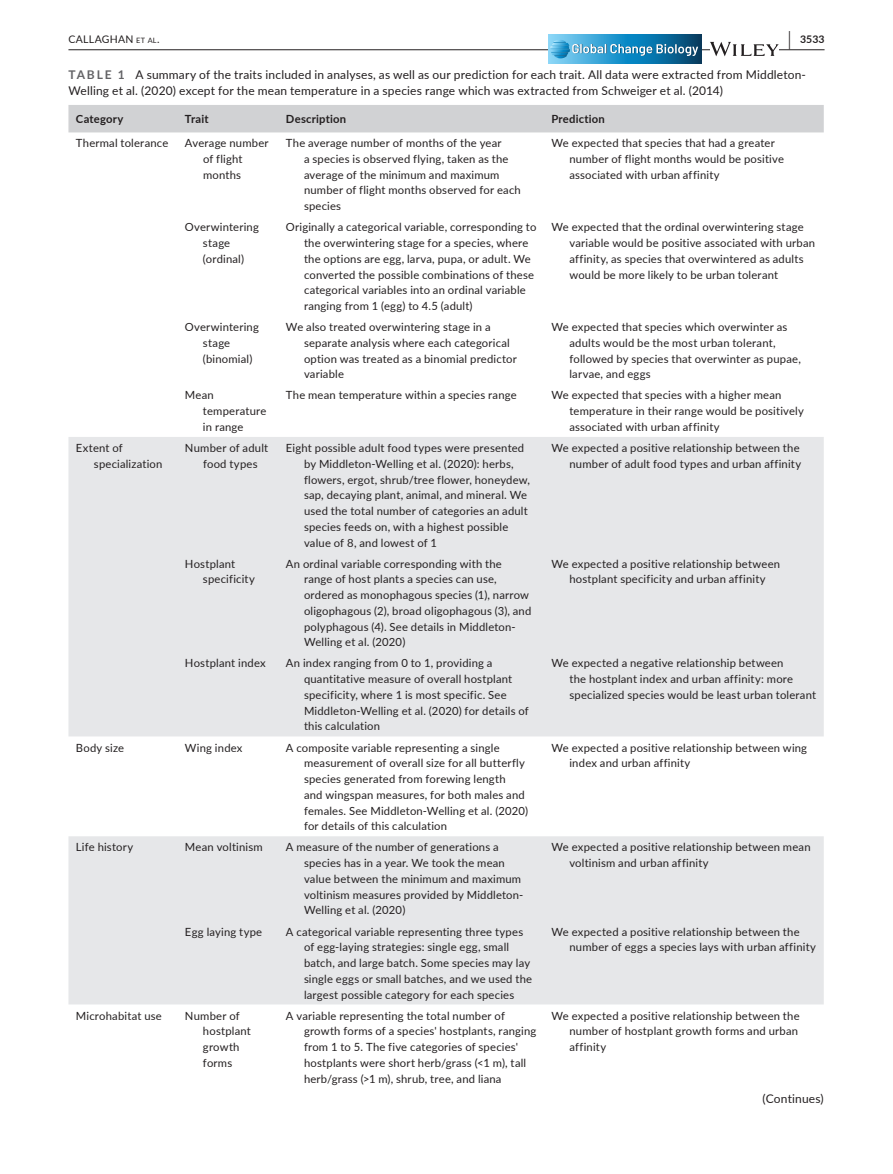
<style>
.page{position:relative;width:893px;height:1174px;background:#fff}
.page>*{position:absolute;margin:0;border:0;box-sizing:border-box;transform-origin:0 0}
.t1{font:12px/16.5px "Lato";letter-spacing:.015em;color:#231f20}
.t2{font:11.25px/15.8px "Lato";letter-spacing:.015em;color:#231f20}
.t3{font:700 11.25px "Lato";letter-spacing:.015em;color:#231f20}
.t4{font:10.5px "Lato";letter-spacing:.025em;color:#231f20}
.t5{font:700 10.5px "Lato";color:#231f20}
.s1{font-size:7.35px}
.s2{font-size:19.5px}
.s3{font-weight:700;color:#636366}
</style>
<div class="page">
<hr style="left:68px;top:49px;width:756px;height:1px;background:#231f20">
<svg style="left:548px;top:34px;width:153px;height:30px;background:#2b8dbd"></svg>
<svg style="left:550px;top:40px;width:149px;height:18px;background:#4999c2"></svg>
<svg style="left:710px;top:42px;width:69px;height:14px"></svg>
<div style="left:68px;top:105px;width:756px;height:27px;background:#d1d2d4"></div>
<svg style="left:68px;top:437px;width:756px;height:567px;fill:#e6e7e9"></svg>
<p class="t4" style="left:68px;top:31px;width:93px">CALLAGHAN <span class="s1">et al</span>.</p>
<p class="t5" style="left:789px;top:31px;width:37px"><span class="s2">|</span> 3533</p>
<p class="t1" style="left:68px;top:66px;width:739px"><span class="s3">TABLE 1</span> A summary of the traits included in analyses, as well as our prediction for each trait. All data were extracted from Middleton-<br>Welling et al. (2020) except for the mean temperature in a species range which was extracted from Schweiger et al. (2014)</p>
<p class="t3" style="left:76px;top:111px;width:49px">Category</p>
<p class="t3" style="left:185px;top:111px;width:25px">Trait</p>
<p class="t3" style="left:286px;top:111px;width:62px">Description</p>
<p class="t3" style="left:551px;top:111px;width:55px">Prediction</p>
<p class="t2" style="left:76px;top:135px;width:94px">Thermal tolerance</p>
<p class="t2" style="left:203px;top:135px;width:67px;text-indent:-18px">Average number of flight months</p>
<p class="t2" style="left:304px;top:135px;width:218px;text-indent:-18px">The average number of months of the year<br>a species is observed flying, taken as the average of the minimum and maximum number of flight months observed for each species</p>
<p class="t2" style="left:569px;top:135px;width:216px;text-indent:-18px">We expected that species that had a greater number of flight months would be positive associated with urban affinity</p>
<p class="t2" style="left:203px;top:219px;width:57px;text-indent:-18px">Overwintering stage (ordinal)</p>
<p class="t2" style="left:304px;top:219px;width:234px;text-indent:-18px">Originally a categorical variable, corresponding to the overwintering stage for a species, where the options are egg, larva, pupa, or adult. We converted the possible combinations of these categorical variables into an ordinal variable ranging from 1 (egg) to 4.5 (adult)</p>
<p class="t2" style="left:569px;top:219px;width:247px;text-indent:-18px">We expected that the ordinal overwintering stage variable would be positive associated with urban affinity, as species that overwintered as adults would be more likely to be urban tolerant</p>
<p class="t2" style="left:203px;top:319px;width:57px;text-indent:-18px">Overwintering stage (binomial)</p>
<p class="t2" style="left:304px;top:319px;width:214px;text-indent:-18px">We also treated overwintering stage in a separate analysis where each categorical option was treated as a binomial predictor variable</p>
<p class="t2" style="left:569px;top:319px;width:233px;text-indent:-18px">We expected that species which overwinter as adults would be the most urban tolerant, followed by species that overwinter as pupae, larvae, and eggs</p>
<p class="t2" style="left:203px;top:387px;width:65px;text-indent:-18px">Mean temperature in range</p>
<p class="t2" style="left:286px;top:387px;width:232px">The mean temperature within a species range</p>
<p class="t2" style="left:569px;top:387px;width:236px;text-indent:-18px">We expected that species with a higher mean temperature in their range would be positively associated with urban affinity</p>
<p class="t2" style="left:94px;top:439px;width:70px;text-indent:-18px">Extent of specialization</p>
<p class="t2" style="left:203px;top:439px;width:67px;text-indent:-18px">Number of adult food types</p>
<p class="t2" style="left:304px;top:439px;width:227px;text-indent:-18px">Eight possible adult food types were presented by Middleton-Welling et al. (2020): herbs, flowers, ergot, shrub/tree flower, honeydew, sap, decaying plant, animal, and mineral. We used the total number of categories an adult species feeds on, with a highest possible value of 8, and lowest of 1</p>
<p class="t2" style="left:551px;top:439px;width:251px;text-align:right">We expected a positive relationship between the number of adult food types and urban affinity</p>
<p class="t2" style="left:203px;top:555px;width:53px;text-indent:-18px">Hostplant specificity</p>
<p class="t2" style="left:304px;top:555px;width:229px;text-indent:-18px">An ordinal variable corresponding with the range of host plants a species can use, ordered as monophagous species (1), narrow oligophagous (2), broad oligophagous (3), and polyphagous (4). See details in Middleton-Welling et al. (2020)</p>
<p class="t2" style="left:551px;top:555px;width:230px;text-align:center">We expected a positive relationship between hostplant specificity and urban affinity</p>
<p class="t2" style="left:185px;top:655px;width:82px">Hostplant index</p>
<p class="t2" style="left:304px;top:655px;width:226px;text-indent:-18px">An index ranging from 0 to 1, providing a quantitative measure of overall hostplant specificity, where 1 is most specific. See Middleton-Welling et al. (2020) for details of this calculation</p>
<p class="t2" style="left:569px;top:655px;width:248px;text-indent:-18px">We expected a negative relationship between<br>the hostplant index and urban affinity: more specialized species would be least urban tolerant</p>
<p class="t2" style="left:76px;top:739px;width:50px">Body size</p>
<p class="t2" style="left:185px;top:739px;width:59px">Wing index</p>
<p class="t2" style="left:304px;top:739px;width:226px;text-indent:-18px">A composite variable representing a single measurement of overall size for all butterfly species generated from forewing length<br>and wingspan measures, for both males and females. See Middleton-Welling et al. (2020) for details of this calculation</p>
<p class="t2" style="left:569px;top:739px;width:239px;text-indent:-18px">We expected a positive relationship between wing index and urban affinity</p>
<p class="t2" style="left:76px;top:839px;width:59px">Life history</p>
<p class="t2" style="left:185px;top:839px;width:79px">Mean voltinism</p>
<p class="t2" style="left:304px;top:839px;width:221px;text-indent:-18px">A measure of the number of generations a species has in a year. We took the mean value between the minimum and maximum voltinism measures provided by Middleton-Welling et al. (2020)</p>
<p class="t2" style="left:569px;top:839px;width:243px;text-indent:-18px">We expected a positive relationship between mean voltinism and urban affinity</p>
<p class="t2" style="left:185px;top:923px;width:79px">Egg laying type</p>
<p class="t2" style="left:304px;top:923px;width:230px;text-indent:-18px">A categorical variable representing three types of egg-laying strategies: single egg, small batch, and large batch. Some species may lay single eggs or small batches, and we used the largest possible category for each species</p>
<p class="t2" style="left:569px;top:923px;width:248px;text-indent:-18px">We expected a positive relationship between the number of eggs a species lays with urban affinity</p>
<p class="t2" style="left:76px;top:1007px;width:87px">Microhabitat use</p>
<p class="t2" style="left:203px;top:1007px;width:50px;text-indent:-18px">Number of hostplant growth forms</p>
<p class="t2" style="left:304px;top:1007px;width:234px;text-indent:-18px">A variable representing the total number of growth forms of a species' hostplants, ranging from 1 to 5. The five categories of species' hostplants were short herb/grass (&lt;1 m), tall herb/grass (&gt;1 m), shrub, tree, and liana</p>
<p class="t2" style="left:569px;top:1007px;width:232px;text-indent:-18px">We expected a positive relationship between the number of hostplant growth forms and urban affinity</p>
<p class="t1" style="left:762px;top:1089px;width:63px">(Continues)</p>
</div>
